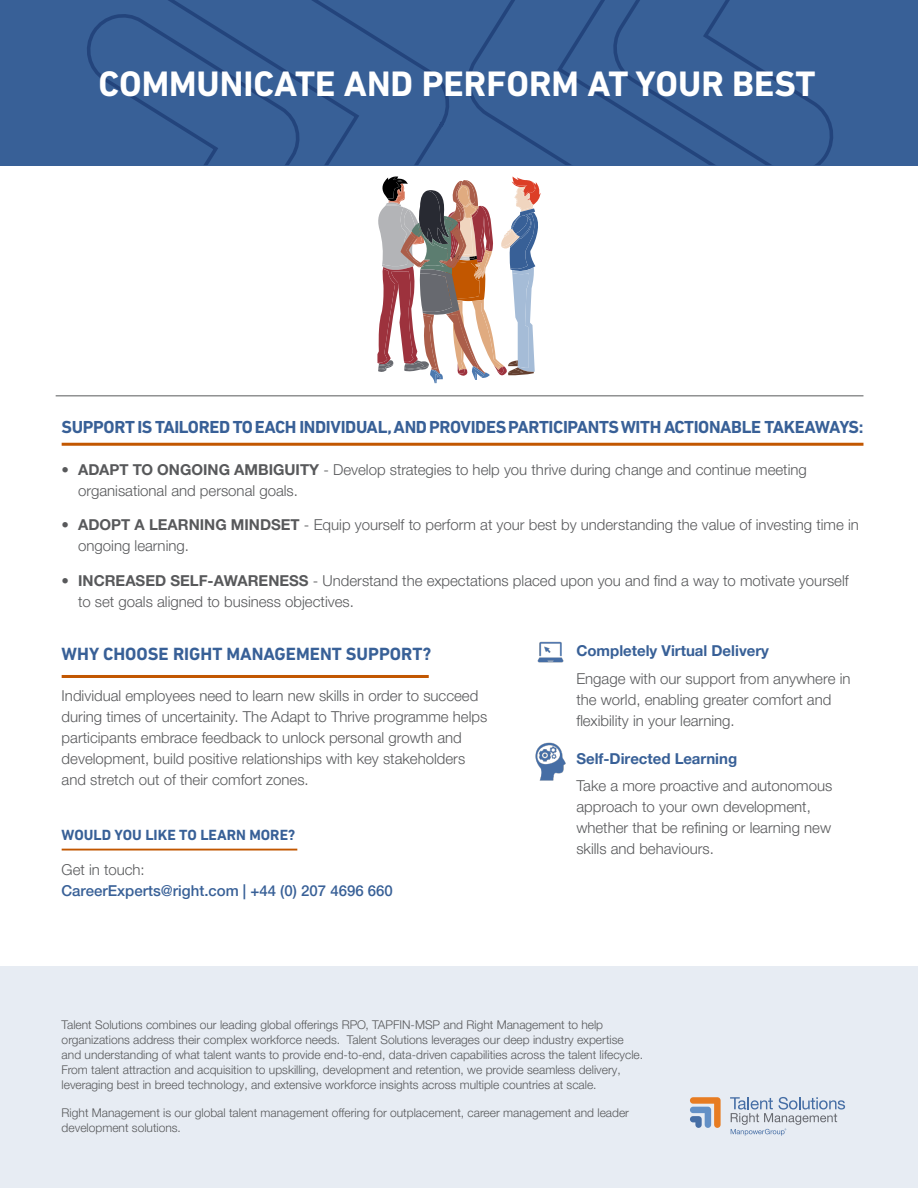
<style>
.page{position:relative;width:918px;height:1188px;background:#fff}
.page>*{position:absolute;margin:0;border:0;box-sizing:border-box;transform-origin:0 0}
.t1{font:700 36px "DIN Next LT Pro";color:#fff}
.t2{font:700 18px "DIN Next LT Pro";color:#386097}
.t3{font:700 17.7px "DIN Next LT Pro";letter-spacing:-.02em;color:#386097}
.t4{font:300 15px/21px "Helvetica Neue LTW1 G";color:#58595b}
.t5{font:700 15px "Helvetica Neue LTW1 G";color:#386097}
.t6{font:500 15px "Helvetica Neue LTW1 G";color:#386097}
.t7{font:700 15px "DIN Next LT Pro";color:#386097}
.t8{font:300 12px/15px "Helvetica Neue LTW1 G";color:#58595b}
.s1{font-weight:700}
</style>
<div class="page">
<hr style="left:62px;top:443px;width:801px;height:3px;background:#c25700">
<hr style="left:56px;top:395px;width:807px;height:1px;background:#58595b">
<hr style="left:62px;top:675px;width:367px;height:3px;background:#c25700">
<hr style="left:62px;top:849px;width:235px;height:2px;background:#c25700">
<svg style="left:377px;top:176px;width:164px;height:207px"></svg>
<img style="left:537px;top:641px;width:27px;height:22px">
<img style="left:535px;top:742px;width:31px;height:39px">
<div style="left:0;top:0;width:918px;height:165px;background:#386097"></div>
<svg style="left:168px;top:0;width:281px;height:165px"></svg>
<svg style="left:87px;top:10px;width:216px;height:155px"></svg>
<svg style="left:467px;top:0;width:138px;height:165px"></svg>
<svg style="left:605px;top:0;width:228px;height:165px"></svg>
<div style="left:0;top:967px;width:918px;height:221px;background:#e7ecf3"></div>
<svg style="left:690px;top:1097px;width:31px;height:31px"></svg>
<svg style="left:730px;top:1097px;width:115px;height:38px"></svg>
<h1 class="t1" style="left:98px;top:63px;width:719px">COMMUNICATE AND PERFORM AT YOUR BEST</h1>
<p class="t3" style="left:62px;top:417px;width:803px">SUPPORT IS TAILORED TO EACH INDIVIDUAL, AND PROVIDES PARTICIPANTS WITH ACTIONABLE TAKEAWAYS:</p>
<p class="t4" style="left:78px;top:459px;width:730px;text-indent:-16px"><span class="s1">• ADAPT TO ONGOING AMBIGUITY</span> - Develop strategies to help you thrive during change and continue meeting organisational and personal goals.</p>
<p class="t4" style="left:78px;top:514px;width:782px;text-indent:-17px"><span class="s1">• ADOPT A LEARNING MINDSET</span> - Equip yourself to perform at your best by understanding the value of investing time in ongoing learning.</p>
<p class="t4" style="left:78px;top:570px;width:772px;text-indent:-16px"><span class="s1">• INCREASED SELF-AWARENESS</span> - Understand the expectations placed upon you and find a way to motivate yourself to set goals aligned to business objectives.</p>
<p class="t2" style="left:62px;top:643px;width:371px">WHY CHOOSE RIGHT MANAGEMENT SUPPORT?</p>
<p class="t4" style="left:62px;top:685px;width:427px">Individual employees need to learn new skills in order to succeed during times of uncertainity. The Adapt to Thrive programme helps participants embrace feedback to unlock personal growth and development, build positive relationships with key stakeholders and stretch out of their comfort zones.</p>
<p class="t5" style="left:576px;top:642px;width:194px">Completely Virtual Delivery</p>
<p class="t4" style="left:576px;top:668px;width:276px">Engage with our support from anywhere in the world, enabling greater comfort and flexibility in your learning.</p>
<p class="t5" style="left:576px;top:749px;width:162px">Self-Directed Learning</p>
<p class="t4" style="left:576px;top:776px;width:258px">Take a more proactive and autonomous approach to your own development, whether that be refining or learning new skills and behaviours.</p>
<p class="t7" style="left:62px;top:826px;width:235px">WOULD YOU LIKE TO LEARN MORE?</p>
<p class="t4" style="left:62px;top:859px;width:85px">Get in touch:</p>
<p class="t6" style="left:62px;top:881px;width:333px">CareerExperts@right.com | +44 (0) 207 4696 660</p>
<p class="t8" style="left:62px;top:1017px;width:583px">Talent Solutions combines our leading global offerings RPO, TAPFIN-MSP and Right Management to help organizations address their complex workforce needs. Talent Solutions leverages our deep industry expertise and understanding of what talent wants to provide end-to-end, data-driven capabilities across the talent lifecycle.<br>From talent attraction and acquisition to upskilling, development and retention, we provide seamless delivery, leveraging best in breed technology, and extensive workforce insights across multiple countries at scale.</p>
<p class="t8" style="left:62px;top:1105px;width:569px">Right Management is our global talent management offering for outplacement, career management and leader development solutions.</p>
</div>
